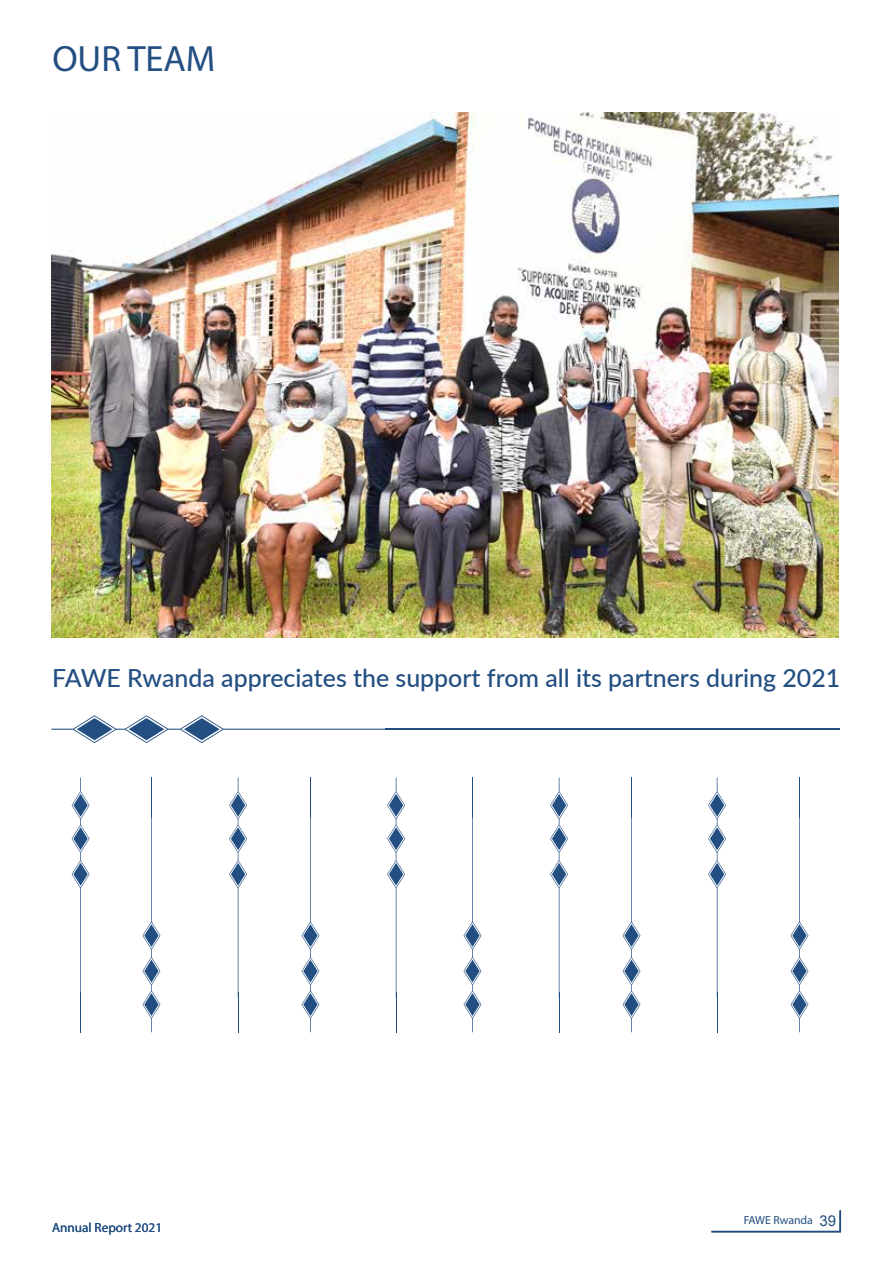
<style>
.page{position:relative;width:893px;height:1263px;background:#fff}
.page>*{position:absolute;margin:0;border:0;box-sizing:border-box;transform-origin:0 0}
.t1{font:36.6px "Myriad Pro";color:#224e81}
.t2{font:500 24.9px "Lato";color:#224e81}
.t3{font:13.2px "Myriad Pro";color:#224e81}
.t4{font:11.7px "Myriad Pro";color:#224e81}
.s1{font-family:"Arial";font-size:15px}
</style>
<div class="page">
<svg style="left:143px;top:818px;width:17px;height:214px"></svg>
<hr style="left:151px;top:778px;width:1px;height:40px;background:#224e81">
<svg style="left:72px;top:778px;width:17px;height:214px"></svg>
<hr style="left:80px;top:992px;width:1px;height:40px;background:#224e81">
<svg style="left:229px;top:778px;width:18px;height:219px"></svg>
<hr style="left:238px;top:992px;width:1px;height:40px;background:#224e81">
<svg style="left:302px;top:818px;width:17px;height:214px"></svg>
<hr style="left:310px;top:778px;width:1px;height:40px;background:#224e81">
<svg style="left:387px;top:778px;width:18px;height:219px"></svg>
<hr style="left:396px;top:992px;width:1px;height:40px;background:#224e81">
<svg style="left:464px;top:818px;width:17px;height:214px"></svg>
<hr style="left:472px;top:778px;width:1px;height:40px;background:#224e81">
<svg style="left:550px;top:778px;width:18px;height:219px"></svg>
<hr style="left:559px;top:992px;width:1px;height:40px;background:#224e81">
<svg style="left:623px;top:818px;width:17px;height:214px"></svg>
<hr style="left:631px;top:778px;width:1px;height:40px;background:#224e81">
<svg style="left:708px;top:778px;width:18px;height:219px"></svg>
<hr style="left:717px;top:992px;width:1px;height:40px;background:#224e81">
<svg style="left:791px;top:818px;width:17px;height:214px"></svg>
<hr style="left:799px;top:778px;width:1px;height:40px;background:#224e81">
<svg style="left:51px;top:715px;width:342px;height:28px"></svg>
<hr style="left:385px;top:729px;width:455px;height:1px;background:#224e81">
<svg style="left:711px;top:1210px;width:130px;height:22px"></svg>
<img style="left:51px;top:112px;width:788px;height:525px">
<h1 class="t1" style="left:52px;top:36px;width:165px">OUR TEAM</h1>
<p class="t2" style="left:52px;top:660px;width:790px">FAWE Rwanda appreciates the support from all its partners during 2021</p>
<p class="t3" style="left:52px;top:1219px;width:111px">Annual Report 2021</p>
<p class="t4" style="left:744px;top:1213px;width:94px">FAWE Rwanda <span class="s1">39</span></p>
</div>
